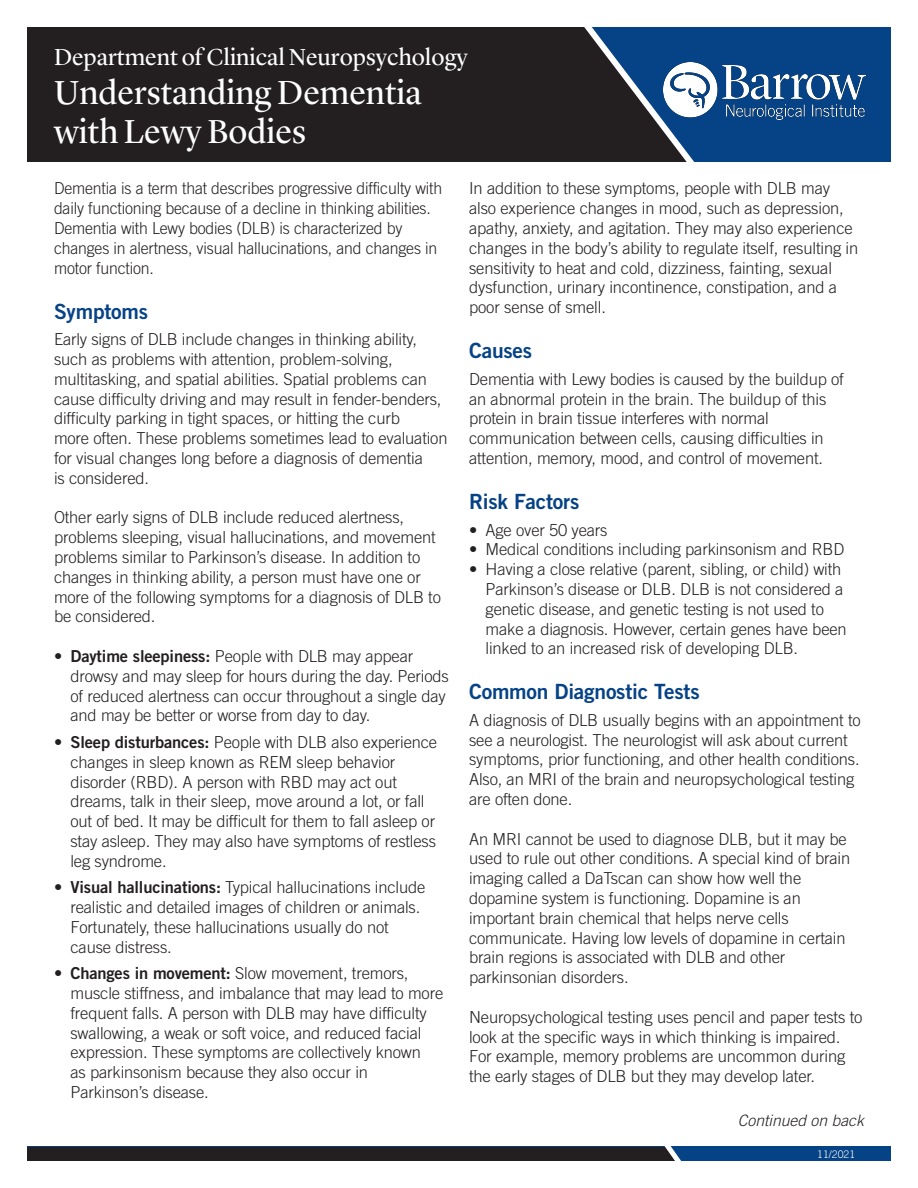
<style>
.page{position:relative;width:918px;height:1188px;background:#fff}
.page>*{position:absolute;margin:0;border:0;box-sizing:border-box;transform-origin:0 0}
.t1{font:34.5px/39px "Lyon Display";color:#fff}
.t2{font:24px "Lyon Display";color:#fff}
.t3{font:21px "Trade Gothic LT Std Bd 2";letter-spacing:-.01em;color:#054286}
.t4{font:300 16.5px/19.8px "Trade Gothic LT Std";letter-spacing:-.01em;color:#231f20}
.t5{font:300 16.5px/19.8px "Trade Gothic LT Std";letter-spacing:-.01em;color:#231f20;scale:.96 1}
.t6{font:italic 300 15.75px "Trade Gothic";color:#231f20}
.t7{font:300 10.5px "Trade Gothic LT Std";color:#fff}
.s1{font-family:"Trade Gothic LT Std Bd 2";font-weight:400}
</style>
<div class="page">
<div style="left:27px;top:27px;width:864px;height:135px;background:#054286"></div>
<div style="left:27px;top:27px;width:549px;height:135px;background:#231f20"></div>
<svg style="left:576px;top:27px;width:121px;height:135px"></svg>
<div style="left:27px;top:1147px;width:864px;height:14px;background:#054286"></div>
<svg style="left:27px;top:1146px;width:665px;height:15px;background:#22232a"></svg>
<img style="left:663px;top:63px;width:202px;height:56px">
<h2 class="t2" style="left:54px;top:39px;width:415px">Department of Clinical Neuropsychology</h2>
<h1 class="t1" style="left:54px;top:71px;width:369px">Understanding Dementia with Lewy Bodies</h1>
<p class="t5" style="left:54px;top:178px;width:406px">Dementia is a term that describes progressive difficulty with daily functioning because of a decline in thinking abilities.<br>Dementia with Lewy bodies (DLB) is characterized by changes in alertness, visual hallucinations, and changes in motor function.</p>
<p class="t3" style="left:54px;top:298px;width:96px">Symptoms</p>
<p class="t4" style="left:54px;top:329px;width:395px">Early signs of DLB include changes in thinking ability, such as problems with attention, problem-solving, multitasking, and spatial abilities. Spatial problems can cause difficulty driving and may result in fender-benders, difficulty parking in tight spaces, or hitting the curb<br>more often. These problems sometimes lead to evaluation for visual changes long before a diagnosis of dementia<br>is considered.</p>
<p class="t4" style="left:54px;top:507px;width:388px">Other early signs of DLB include reduced alertness, problems sleeping, visual hallucinations, and movement problems similar to Parkinson’s disease. In addition to changes in thinking ability, a person must have one or more of the following symptoms for a diagnosis of DLB to be considered.</p>
<p class="t4" style="left:70px;top:646px;width:380px;text-indent:-16px">• <span class="s1">Daytime sleepiness:</span> People with DLB may appear drowsy and may sleep for hours during the day. Periods of reduced alertness can occur throughout a single day and may be better or worse from day to day.</p>
<p class="t4" style="left:70px;top:732px;width:368px;text-indent:-16px">• <span class="s1">Sleep disturbances:</span> People with DLB also experience changes in sleep known as REM sleep behavior disorder (RBD). A person with RBD may act out dreams, talk in their sleep, move around a lot, or fall out of bed. It may be difficult for them to fall asleep or stay asleep. They may also have symptoms of restless leg syndrome.</p>
<p class="t4" style="left:70px;top:877px;width:356px;text-indent:-16px">• <span class="s1">Visual hallucinations:</span> Typical hallucinations include realistic and detailed images of children or animals.<br>Fortunately, these hallucinations usually do not cause distress.</p>
<p class="t4" style="left:70px;top:963px;width:374px;text-indent:-16px">• <span class="s1">Changes in movement:</span> Slow movement, tremors, muscle stiffness, and imbalance that may lead to more frequent falls. A person with DLB may have difficulty swallowing, a weak or soft voice, and reduced facial expression. These symptoms are collectively known<br>as parkinsonism because they also occur in Parkinson’s disease.</p>
<p class="t4" style="left:469px;top:178px;width:391px">In addition to these symptoms, people with DLB may also experience changes in mood, such as depression, apathy, anxiety, and agitation. They may also experience changes in the body’s ability to regulate itself, resulting in sensitivity to heat and cold, dizziness, fainting, sexual dysfunction, urinary incontinence, constipation, and a poor sense of smell.</p>
<p class="t3" style="left:469px;top:338px;width:65px">Causes</p>
<p class="t4" style="left:469px;top:369px;width:376px">Dementia with Lewy bodies is caused by the buildup of an abnormal protein in the brain. The buildup of this protein in brain tissue interferes with normal communication between cells, causing difficulties in attention, memory, mood, and control of movement.</p>
<p class="t3" style="left:469px;top:488px;width:112px">Risk Factors</p>
<p class="t4" style="left:469px;top:520px;width:140px">• Age over 50 years</p>
<p class="t4" style="left:469px;top:539px;width:377px">• Medical conditions including parkinsonism and RBD</p>
<p class="t4" style="left:486px;top:559px;width:363px;text-indent:-16px">• Having a close relative (parent, sibling, or child) with Parkinson’s disease or DLB. DLB is not considered a genetic disease, and genetic testing is not used to make a diagnosis. However, certain genes have been linked to an increased risk of developing DLB.</p>
<p class="t3" style="left:469px;top:679px;width:232px">Common Diagnostic Tests</p>
<p class="t4" style="left:469px;top:710px;width:393px">A diagnosis of DLB usually begins with an appointment to see a neurologist. The neurologist will ask about current symptoms, prior functioning, and other health conditions.<br>Also, an MRI of the brain and neuropsychological testing are often done.</p>
<p class="t4" style="left:469px;top:829px;width:383px">An MRI cannot be used to diagnose DLB, but it may be used to rule out other conditions. A special kind of brain imaging called a DaTscan can show how well the dopamine system is functioning. Dopamine is an important brain chemical that helps nerve cells communicate. Having low levels of dopamine in certain brain regions is associated with DLB and other parkinsonian disorders.</p>
<p class="t4" style="left:469px;top:1007px;width:395px">Neuropsychological testing uses pencil and paper tests to look at the specific ways in which thinking is impaired.<br>For example, memory problems are uncommon during the early stages of DLB but they may develop later.</p>
<p class="t6" style="left:738px;top:1111px;width:128px">Continued on back</p>
<p class="t7" style="left:817px;top:1148px;width:39px">11/2021</p>
</div>
